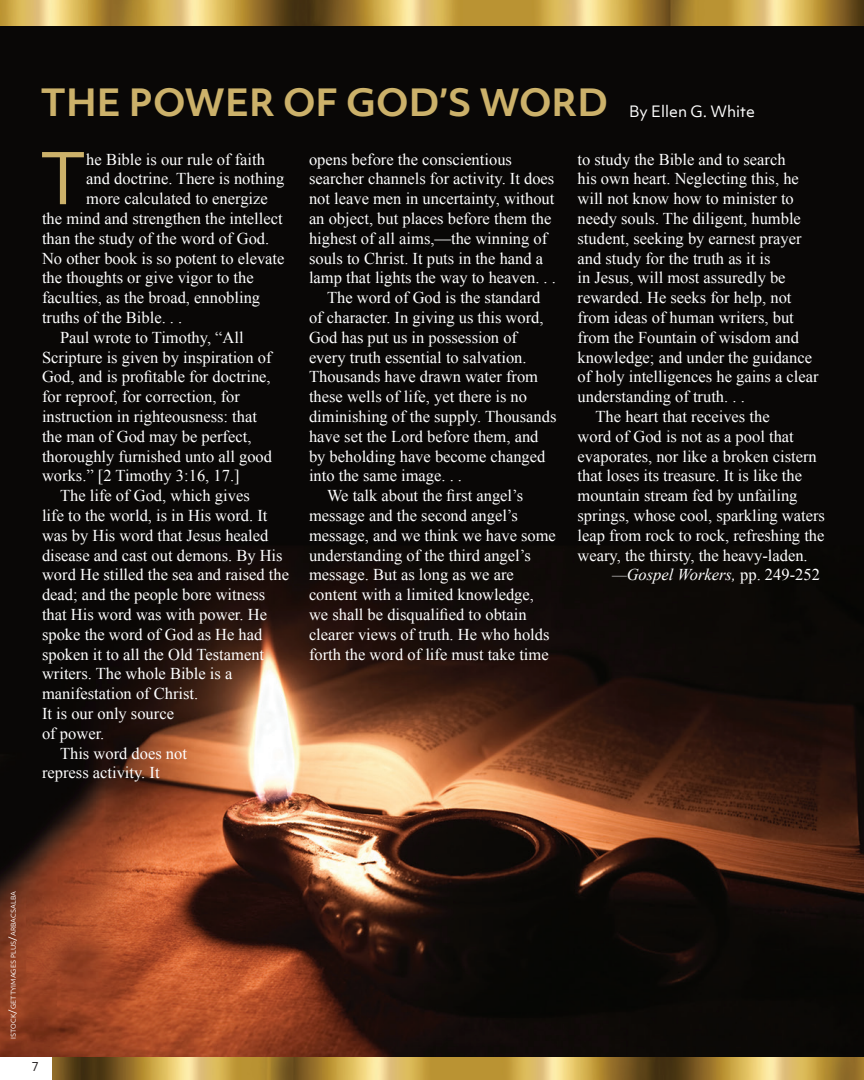
<style>
.page{position:relative;width:864px;height:1080px;background:#fff}
.page>*{position:absolute;margin:0;border:0;box-sizing:border-box;transform-origin:0 0}
.t1{font:68.55px "Objektiv Mk 1";color:#ccb16a}
.t2{font:700 36px "Objektiv Mk 2";color:#ccb16a}
.t3{font:16.5px "Times New Roman";color:#fff}
.t4{font:italic 16.5px "Times New Roman";color:#fff}
.t5{font:15px "Objektiv Mk 1";color:#fff}
.t6{font:12px "Objektiv Mk 3";color:#231f20}
.t7{font:6.3px "Objektiv Mk 3";color:#fff}
.s1{font-style:normal}
.s2{font-size:9px}
</style>
<div class="page">
<img style="left:53px;top:1058px;width:811px;height:22px">
<img style="left:0;top:25px;width:864px;height:1032px">
<img style="left:0;top:0;width:864px;height:25px">
<h2 class="t2" style="left:40px;top:82px;width:569px">THE POWER OF GOD’S WORD</h2>
<p class="t5" style="left:629px;top:104px;width:127px">By Ellen G. White</p>
<p class="t3" style="left:578px;top:153px;width:210px">to study the Bible and to search</p>
<p class="t3" style="left:578px;top:173px;width:223px">his own heart. Neglecting this, he</p>
<p class="t3" style="left:578px;top:193px;width:218px">will not know how to minister to</p>
<p class="t3" style="left:578px;top:213px;width:225px">needy souls. The diligent, humble</p>
<p class="t3" style="left:578px;top:232px;width:226px">student, seeking by earnest prayer</p>
<p class="t3" style="left:578px;top:252px;width:194px">and study for the truth as it is</p>
<p class="t3" style="left:578px;top:272px;width:210px">in Jesus, will most assuredly be</p>
<p class="t3" style="left:578px;top:292px;width:215px">rewarded. He seeks for help, not</p>
<p class="t3" style="left:578px;top:312px;width:218px">from ideas of human writers, but</p>
<p class="t3" style="left:578px;top:331px;width:223px">from the Fountain of wisdom and</p>
<p class="t3" style="left:578px;top:351px;width:236px">knowledge; and under the guidance</p>
<p class="t3" style="left:578px;top:371px;width:243px">of holy intelligences he gains a clear</p>
<p class="t3" style="left:578px;top:391px;width:169px">understanding of truth. . .</p>
<p class="t3" style="left:596px;top:411px;width:176px">The heart that receives the</p>
<p class="t3" style="left:578px;top:430px;width:218px">word of God is not as a pool that</p>
<p class="t3" style="left:578px;top:450px;width:241px">evaporates, nor like a broken cistern</p>
<p class="t3" style="left:578px;top:470px;width:226px">that loses its treasure. It is like the</p>
<p class="t3" style="left:578px;top:490px;width:221px">mountain stream fed by unfailing</p>
<p class="t3" style="left:578px;top:510px;width:249px">springs, whose cool, sparkling waters</p>
<p class="t3" style="left:578px;top:529px;width:248px">leap from rock to rock, refreshing the</p>
<p class="t3" style="left:578px;top:549px;width:232px">weary, the thirsty, the heavy-laden.</p>
<p class="t4" style="left:612px;top:569px;width:209px">—Gospel Workers, <span class="s1">pp. 249-252</span></p>
<h1 class="t1" style="left:40px;top:149px;width:48px">T</h1>
<p class="t3" style="left:86px;top:153px;width:180px">he Bible is our rule of faith</p>
<p class="t3" style="left:309px;top:153px;width:204px">opens before the conscientious</p>
<p class="t3" style="left:309px;top:173px;width:247px">searcher channels for activity. It does</p>
<p class="t3" style="left:309px;top:193px;width:247px">not leave men in uncertainty, without</p>
<p class="t3" style="left:309px;top:213px;width:244px">an object, but places before them the</p>
<p class="t3" style="left:309px;top:232px;width:240px">highest of all aims,—the winning of</p>
<p class="t3" style="left:309px;top:252px;width:236px">souls to Christ. It puts in the hand a</p>
<p class="t3" style="left:309px;top:272px;width:249px">lamp that lights the way to heaven. . .</p>
<p class="t3" style="left:327px;top:292px;width:215px">The word of God is the standard</p>
<p class="t3" style="left:309px;top:312px;width:236px">of character. In giving us this word,</p>
<p class="t3" style="left:309px;top:331px;width:210px">God has put us in possession of</p>
<p class="t3" style="left:309px;top:351px;width:219px">every truth essential to salvation.</p>
<p class="t3" style="left:309px;top:371px;width:231px">Thousands have drawn water from</p>
<p class="t3" style="left:309px;top:391px;width:220px">these wells of life, yet there is no</p>
<p class="t3" style="left:309px;top:411px;width:249px">diminishing of the supply. Thousands</p>
<p class="t3" style="left:309px;top:430px;width:231px">have set the Lord before them, and</p>
<p class="t3" style="left:309px;top:450px;width:238px">by beholding have become changed</p>
<p class="t3" style="left:309px;top:470px;width:155px">into the same image. . .</p>
<p class="t3" style="left:327px;top:485px;width:198px">We talk about the first angel’s</p>
<p class="t3" style="left:309px;top:510px;width:210px">message and the second angel’s</p>
<p class="t3" style="left:309px;top:529px;width:248px">message, and we think we have some</p>
<p class="t3" style="left:309px;top:549px;width:223px">understanding of the third angel’s</p>
<p class="t3" style="left:309px;top:569px;width:206px">message. But as long as we are</p>
<p class="t3" style="left:309px;top:589px;width:227px">content with a limited knowledge,</p>
<p class="t3" style="left:309px;top:603px;width:219px">we shall be disqualified to obtain</p>
<p class="t3" style="left:309px;top:628px;width:242px">clearer views of truth. He who holds</p>
<p class="t3" style="left:309px;top:648px;width:241px">forth the word of life must take time</p>
<p class="t3" style="left:86px;top:173px;width:200px">and doctrine. There is nothing</p>
<p class="t3" style="left:86px;top:193px;width:183px">more calculated to energize</p>
<p class="t3" style="left:42px;top:213px;width:242px">the mind and strengthen the intellect</p>
<p class="t3" style="left:42px;top:232px;width:229px">than the study of the word of God.</p>
<p class="t3" style="left:42px;top:252px;width:244px">No other book is so potent to elevate</p>
<p class="t3" style="left:42px;top:272px;width:213px">the thoughts or give vigor to the</p>
<p class="t3" style="left:42px;top:292px;width:220px">faculties, as the broad, ennobling</p>
<p class="t3" style="left:42px;top:312px;width:142px">truths of the Bible. . .</p>
<p class="t3" style="left:60px;top:331px;width:185px">Paul wrote to Timothy, “All</p>
<p class="t3" style="left:42px;top:351px;width:231px">Scripture is given by inspiration of</p>
<p class="t3" style="left:42px;top:366px;width:230px">God, and is profitable for doctrine,</p>
<p class="t3" style="left:42px;top:391px;width:199px">for reproof, for correction, for</p>
<p class="t3" style="left:42px;top:411px;width:216px">instruction in righteousness: that</p>
<p class="t3" style="left:42px;top:430px;width:211px">the man of God may be perfect,</p>
<p class="t3" style="left:42px;top:450px;width:232px">thoroughly furnished unto all good</p>
<p class="t3" style="left:42px;top:470px;width:199px">works.” [2 Timothy 3:16, 17.]</p>
<p class="t3" style="left:60px;top:490px;width:191px">The life of God, which gives</p>
<p class="t3" style="left:42px;top:510px;width:227px">life to the world, is in His word. It</p>
<p class="t3" style="left:42px;top:529px;width:228px">was by His word that Jesus healed</p>
<p class="t3" style="left:42px;top:549px;width:242px">disease and cast out demons. By His</p>
<p class="t3" style="left:42px;top:569px;width:248px">word He stilled the sea and raised the</p>
<p class="t3" style="left:42px;top:589px;width:225px">dead; and the people bore witness</p>
<p class="t3" style="left:42px;top:609px;width:227px">that His word was with power. He</p>
<p class="t3" style="left:42px;top:628px;width:222px">spoke the word of God as He had</p>
<p class="t3" style="left:42px;top:648px;width:224px">spoken it to all the Old Testament</p>
<p class="t3" style="left:42px;top:668px;width:192px">writers. The whole Bible is a</p>
<p class="t3" style="left:42px;top:688px;width:158px">manifestation of Christ.</p>
<p class="t3" style="left:42px;top:708px;width:133px">It is our only source</p>
<p class="t3" style="left:42px;top:727px;width:64px">of power.</p>
<p class="t3" style="left:60px;top:747px;width:128px">This word does not</p>
<p class="t3" style="left:42px;top:767px;width:119px">repress activity. It</p>
<p class="t7" style="left:11px;top:1039px;width:149px;rotate:-90deg">istock<span class="s2">/</span>gettyimages plus<span class="s2">/</span>arbacsalba</p>
<p class="t6" style="left:32px;top:1059px;width:9px">7</p>
</div>
